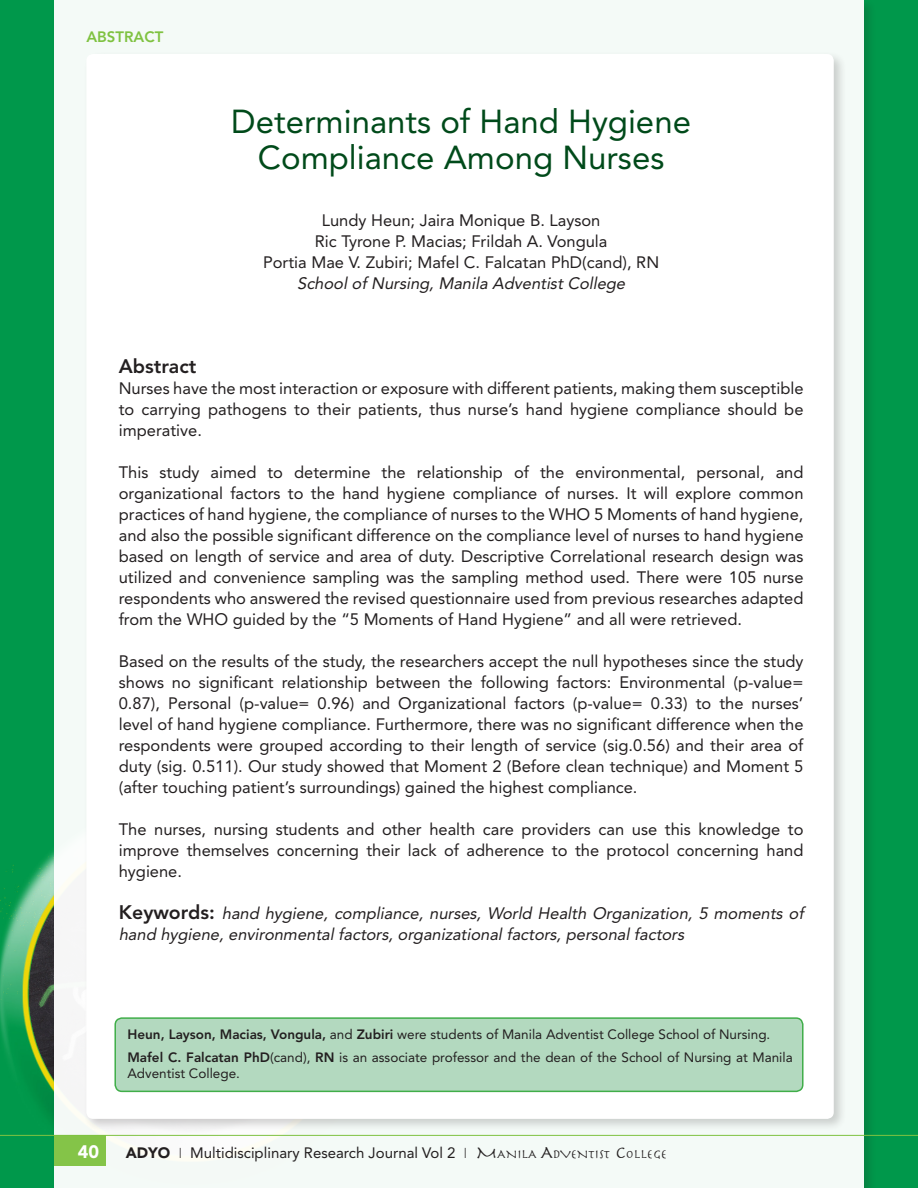
<style>
.page{position:relative;width:918px;height:1188px;background:#fff}
.page>*{position:absolute;margin:0;border:0;box-sizing:border-box;transform-origin:0 0}
.t1{font:33px "Avenir";color:#004a1a}
.subhead{font:800 19.5px "Avenir LT Std";color:#231f20}
.t2{font:900 18px "Avenir LT Std";color:#fff}
.bodytext{font:16.5px/21px "Avenir";color:#231f20;text-align:justify}
.bodytext-2{font:italic 16.5px/21px "Avenir";color:#231f20}
.researchers{font:16.5px "Avenir";color:#231f20}
.researchers-2{font:italic 16.5px "Avenir";color:#231f20}
.t3{font:15px "Avenir";color:#231f20}
.running_title{font:800 15px "Avenir LT Std";color:#7fc241}
.presenter_bio{font:13.5px/16.2px "Avenir";color:#231f20}
.s1{font-family:"Avenir LT Std";font-weight:800;font-style:normal;font-size:19.5px}
.s2{font-family:"Avenir LT Std";font-weight:800}
.s3{font-family:"Avenir LT Std";font-weight:900}
.s4{font-family:"Myriad Pro";font-weight:300}
.s5{font-family:"Herculanum";font-size:18px}
.s6{font-family:"Herculanum";font-size:12.6px}
</style>
<div class="page">
<img style="left:0;top:0;width:918px;height:1188px">
<div style="left:54px;top:0;width:810px;height:1188px;background:#f4faf7"></div>
<div style="left:54px;top:1136px;width:52px;height:30px;background:#84c448"></div>
<hr style="left:0;top:1135px;width:918px;height:1px;background:#7fc241">
<div style="left:83px;top:50px;width:764px;height:1082px;background:#231f20;opacity:.2"></div>
<div style="left:86px;top:54px;width:748px;height:1065px;background:#fff;border-radius:7px"></div>
<div style="left:115px;top:1018px;width:688px;height:73px;background:#b3d9bf;border-radius:7px"></div>
<div style="left:114px;top:1017px;width:690px;height:75px;border:2px solid #40ae49;border-radius:7px"></div>
<p class="running_title" style="left:86px;top:28px;width:78px">ABSTRACT</p>
<p class="t1" style="left:231px;top:102px;width:461px">Determinants of Hand Hygiene</p>
<p class="t1" style="left:258px;top:138px;width:408px">Compliance Among Nurses</p>
<p class="researchers" style="left:322px;top:211px;width:280px">Lundy Heun; Jaira Monique B. Layson</p>
<p class="researchers" style="left:315px;top:232px;width:294px">Ric Tyrone P. Macias; Frildah A. Vongula</p>
<p class="researchers" style="left:263px;top:253px;width:398px">Portia Mae V. Zubiri; Mafel C. Falcatan PhD(cand), RN</p>
<p class="researchers-2" style="left:297px;top:274px;width:333px">School of Nursing, Manila Adventist College</p>
<p class="subhead" style="left:119px;top:355px;width:79px">Abstract</p>
<p class="bodytext" style="left:119px;top:378px;width:686px">Nurses have the most interaction or exposure with different patients, making them susceptible to carrying pathogens to their patients, thus nurse’s hand hygiene compliance should be imperative.</p>
<p class="bodytext" style="left:119px;top:462px;width:686px">This study aimed to determine the relationship of the environmental, personal, and organizational factors to the hand hygiene compliance of nurses. It will explore common practices of hand hygiene, the compliance of nurses to the WHO 5 Moments of hand hygiene, and also the possible significant difference on the compliance level of nurses to hand hygiene based on length of service and area of duty. Descriptive Correlational research design was utilized and convenience sampling was the sampling method used. There were 105 nurse respondents who answered the revised questionnaire used from previous researches adapted from the WHO guided by the “5 Moments of Hand Hygiene” and all were retrieved.</p>
<p class="bodytext" style="left:119px;top:651px;width:686px">Based on the results of the study, the researchers accept the null hypotheses since the study shows no significant relationship between the following factors: Environmental (p-value= 0.87), Personal (p-value= 0.96) and Organizational factors (p-value= 0.33) to the nurses’ level of hand hygiene compliance. Furthermore, there was no significant difference when the respondents were grouped according to their length of service (sig.0.56) and their area of duty (sig. 0.511). Our study showed that Moment 2 (Before clean technique) and Moment 5 (after touching patient’s surroundings) gained the highest compliance.</p>
<p class="bodytext" style="left:119px;top:819px;width:686px">The nurses, nursing students and other health care providers can use this knowledge to improve themselves concerning their lack of adherence to the protocol concerning hand hygiene.</p>
<p class="bodytext-2" style="left:119px;top:903px;width:686px"><span class="s1">Ke yw o rd s :</span> hand hygiene, compliance, nurses, World Health Organization, 5 moments of hand hygiene, environmental factors, organizational factors, personal factors</p>
<p class="presenter_bio" style="left:127px;top:1027px;width:644px"><span class="s2">Heun, Layson, Macias, Vongula,</span> and <span class="s2">Zubiri</span> were students of Manila Adventist College School of Nursing.</p>
<p class="presenter_bio" style="left:127px;top:1050px;width:667px"><span class="s2">Mafel C. Falcatan PhD</span>(cand), <span class="s2">RN</span> is an associate professor and the dean of the School of Nursing at Manila<br>Adventist College.</p>
<p class="t2" style="left:78px;top:1141px;width:23px">40</p>
<p class="t3" style="left:126px;top:1144px;width:543px"><span class="s3">ADYO</span> <span class="s4">I</span> Multidisciplinary Research Journal Vol 2 <span class="s4">I</span> <span class="s5">M</span><span class="s6">ANILA</span> <span class="s5">A</span><span class="s6">DVENTIST</span> <span class="s5">C</span><span class="s6">OLLEGE</span></p>
</div>
